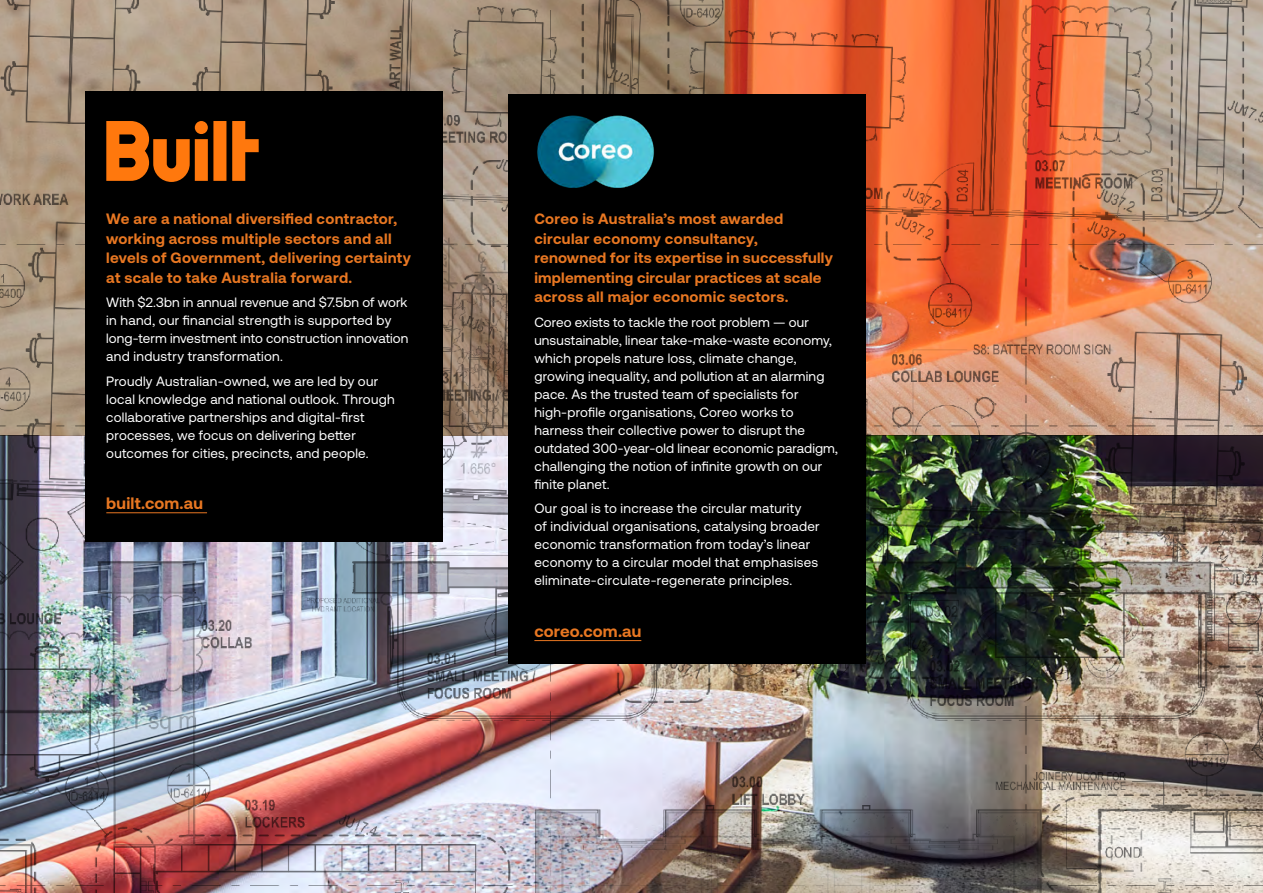
<style>
.page{position:relative;width:1263px;height:893px;background:#fff}
.page>*{position:absolute;margin:0;border:0;box-sizing:border-box;transform-origin:0 0}
.t1{font:700 16.5px "Aeonik Pro";letter-spacing:.01em;color:#e87722}
.t2{font:700 15px/19.5px "Aeonik Pro";letter-spacing:.02em;color:#e87722}
.t3{font:13.5px/18px "Aeonik Pro";letter-spacing:.015em;color:#fff}
</style>
<div class="page">
<img style="left:0;top:0;width:1263px;height:893px">
<div style="left:85px;top:91px;width:357px;height:451px;background:#000"></div>
<div style="left:509px;top:94px;width:357px;height:569px;background:#000"></div>
<hr style="left:106px;top:512px;width:101px;height:1px;background:#e87722">
<img style="left:537px;top:115px;width:117px;height:73px">
<hr style="left:534px;top:640px;width:107px;height:1px;background:#e87722">
<svg style="left:106px;top:121px;width:153px;height:61px"></svg>
<p class="t2" style="left:106px;top:209px;width:306px">We are a national diversified contractor, working across multiple sectors and all levels of Government, delivering certainty at scale to take Australia forward.</p>
<p class="t3" style="left:106px;top:294px;width:304px">With $2.3bn in annual revenue and $7.5bn of work in hand, our financial strength is supported by long-term investment into construction innovation and industry transformation.</p>
<p class="t3" style="left:106px;top:372px;width:290px">Proudly Australian-owned, we are led by our local knowledge and national outlook. Through collaborative partnerships and digital-first processes, we focus on delivering better outcomes for cities, precincts, and people.</p>
<p class="t1" style="left:106px;top:494px;width:98px">built.com.au</p>
<p class="t2" style="left:534px;top:209px;width:300px">Coreo is Australia’s most awarded circular economy consultancy, renowned for its expertise in successfully implementing circular practices at scale across all major economic sectors.</p>
<p class="t3" style="left:534px;top:313px;width:305px">Coreo exists to tackle the root problem — our unsustainable, linear take-make-waste economy, which propels nature loss, climate change, growing inequality, and pollution at an alarming pace. As the trusted team of specialists for high-profile organisations, Coreo works to harness their collective power to disrupt the outdated 300-year-old linear economic paradigm, challenging the notion of infinite growth on our finite planet.</p>
<p class="t3" style="left:534px;top:499px;width:287px">Our goal is to increase the circular maturity<br>of individual organisations, catalysing broader economic transformation from today’s linear economy to a circular model that emphasises eliminate-circulate-regenerate principles.</p>
<p class="t1" style="left:534px;top:622px;width:108px">coreo.com.au</p>
</div>
